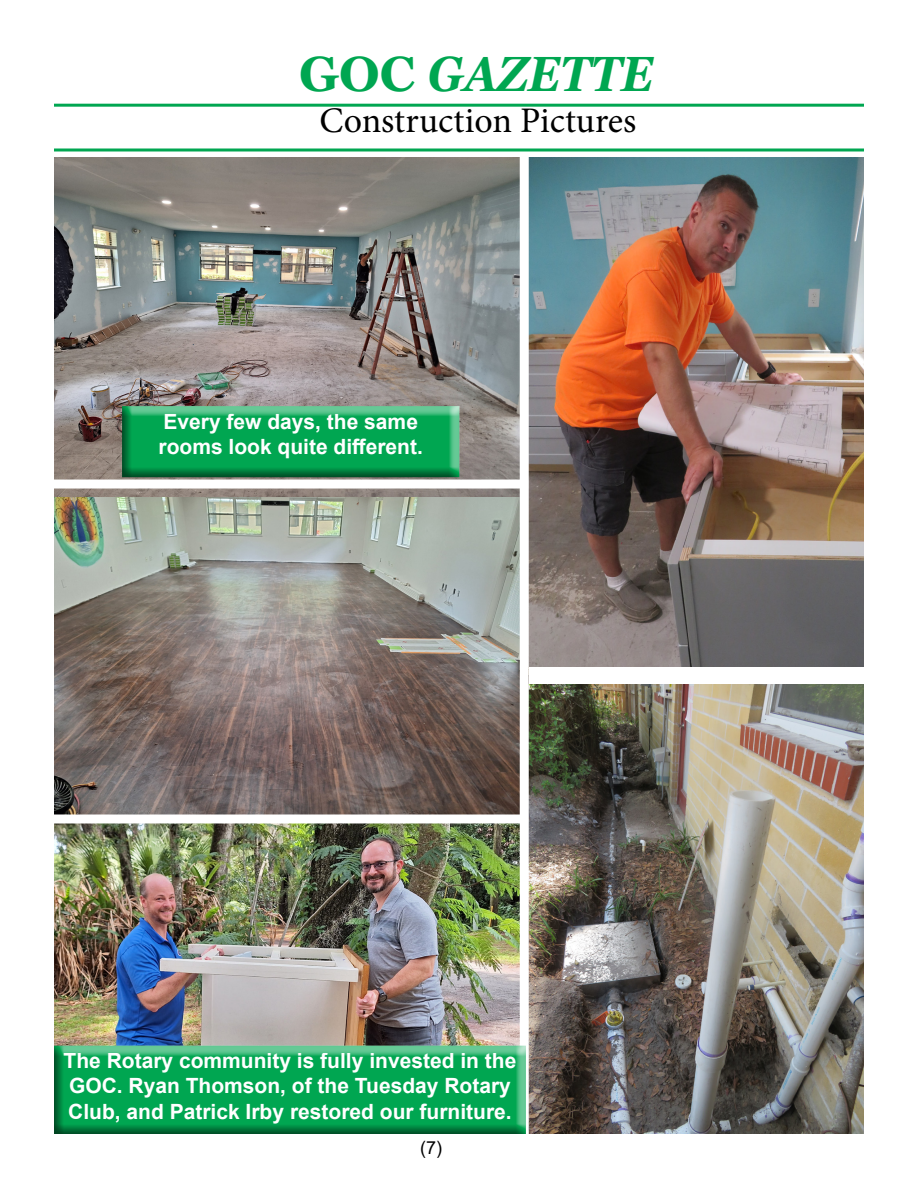
<style>
.page{position:relative;width:918px;height:1188px;background:#fff}
.page>*{position:absolute;margin:0;border:0;box-sizing:border-box;transform-origin:0 0}
.t1{font:italic 700 49.5px "Georgia";color:#00a651;scale:.9 1}
.t2{font:36px "Minion Pro";color:#000}
.t3{font:700 21px/25.2px "Arial";color:#fff}
.t4{font:18px "Arial";color:#000}
.s1{font-style:normal}
</style>
<div class="page">
<hr style="left:54px;top:104px;width:810px;height:3px;background:#00a651">
<img style="left:54px;top:823px;width:466px;height:211px">
<img style="left:54px;top:497px;width:466px;height:317px">
<img style="left:54px;top:158px;width:466px;height:339px">
<img style="left:529px;top:684px;width:335px;height:450px">
<img style="left:529px;top:158px;width:335px;height:509px">
<div style="left:54px;top:480px;width:474px;height:9px;background:#fff"></div>
<div style="left:113px;top:395px;width:358px;height:84px;background:#fff;opacity:.75"></div>
<div style="left:111px;top:399px;width:353px;height:80px;background:#000;opacity:.75"></div>
<div style="left:45px;top:1034px;width:492px;height:101px;background:#fff;opacity:.75"></div>
<div style="left:43px;top:1038px;width:487px;height:97px;background:#000;opacity:.75"></div>
<svg style="left:54px;top:148px;width:810px;height:4px;background:#3fbc7c"></svg>
<h1 class="t1" style="left:299px;top:42px;width:395px"><span class="s1">GOC</span> GAZETTE</h1>
<h2 class="t2" style="left:319px;top:96px;width:319px">Construction Pictures</h2>
<p class="t3" style="left:159px;top:409px;width:266px">Every few days, the same rooms look quite different.</p>
<p class="t3" style="left:64px;top:1048px;width:454px">The Rotary community is fully invested in the<br>GOC. Ryan Thomson, of the Tuesday Rotary<br>Club, and Patrick Irby restored our furniture.</p>
<p class="t4" style="left:420px;top:1135px;width:23px">(7)</p>
</div>
